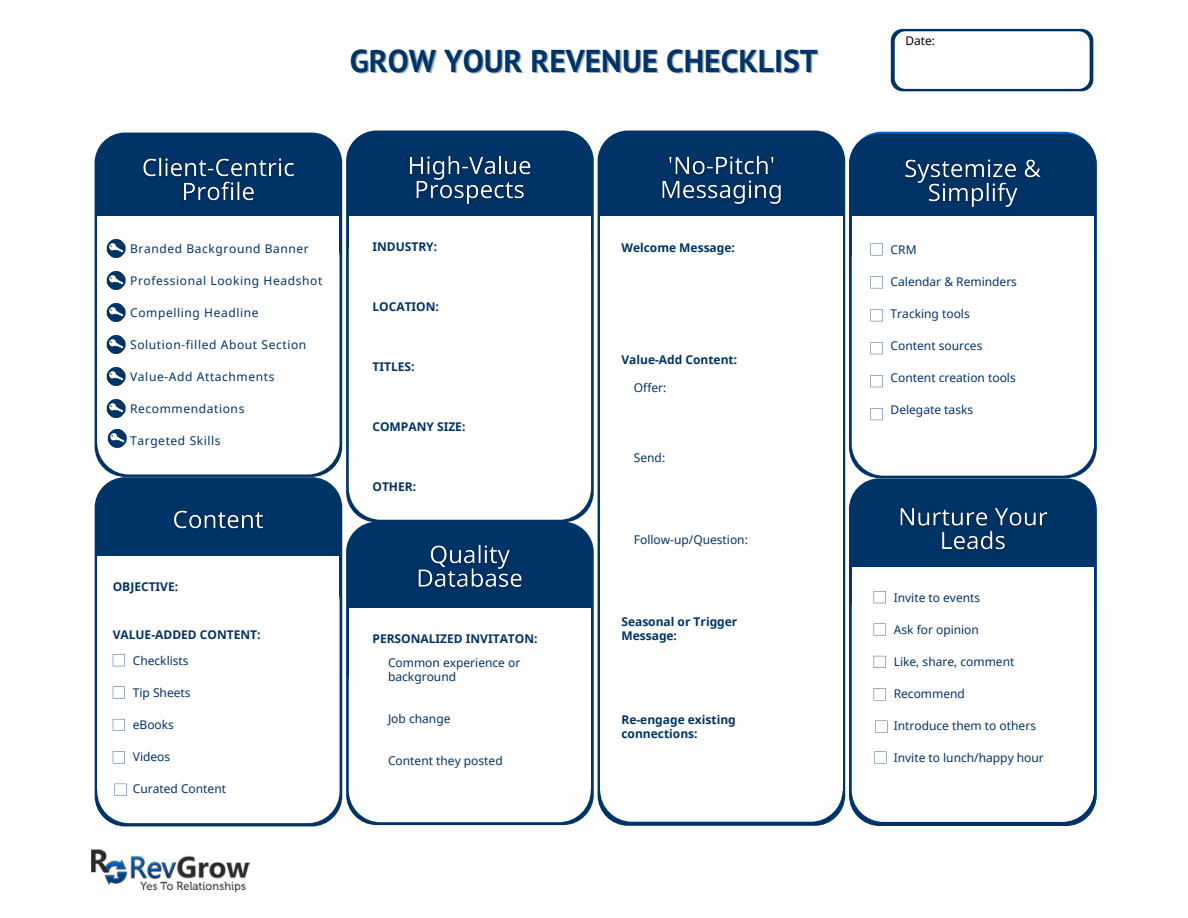
<style>
.page{position:relative;width:1188px;height:918px;background:#fff}
.page>*{position:absolute;margin:0;border:0;box-sizing:border-box;transform-origin:0 0}
.t1{font:700 31.5px "PT Sans";color:#036}
.t2{font:12px/14px "Noto Sans";color:#036}
.t3{font:700 12px/14px "Noto Sans";color:#036}
.t4{font:12px "Noto Sans";letter-spacing:.05em;color:#036}
.t5{font:12px "Noto Sans";color:#000}
</style>
<div class="page">
<div style="left:95px;top:133px;width:247px;height:344px;background:#036;border-radius:30px"></div>
<div style="left:97px;top:226px;width:243px;height:248px;background:#fff;border-radius:32px"></div>
<div style="left:97px;top:216px;width:242px;height:227px;background:#fff"></div>
<img style="left:143px;top:157px;width:151px;height:44px">
<svg style="left:106px;top:239px;width:21px;height:209px"></svg>
<div style="left:95px;top:477px;width:247px;height:349px;background:#036;border-radius:31px"></div>
<div style="left:97px;top:557px;width:242px;height:233px;background:#fff"></div>
<div style="left:97px;top:570px;width:243px;height:253px;background:#fff;border-radius:32px"></div>
<svg style="left:113px;top:654px;width:12px;height:12px"></svg>
<svg style="left:113px;top:751px;width:12px;height:12px"></svg>
<svg style="left:113px;top:719px;width:12px;height:12px"></svg>
<svg style="left:113px;top:687px;width:12px;height:12px"></svg>
<svg style="left:114px;top:784px;width:13px;height:12px"></svg>
<img style="left:174px;top:510px;width:89px;height:20px">
<div style="left:346px;top:131px;width:248px;height:391px;background:#036;border-radius:31px"></div>
<div style="left:349px;top:220px;width:242px;height:300px;background:#fff;border-radius:32px"></div>
<img style="left:409px;top:155px;width:122px;height:49px">
<div style="left:349px;top:216px;width:242px;height:227px;background:#fff"></div>
<div style="left:346px;top:522px;width:248px;height:303px;background:#036;border-radius:30px"></div>
<div style="left:349px;top:648px;width:242px;height:174px;background:#fff;border-radius:32px"></div>
<div style="left:349px;top:608px;width:242px;height:182px;background:#fff"></div>
<img style="left:418px;top:544px;width:104px;height:44px">
<div style="left:598px;top:131px;width:247px;height:695px;background:#036;border-radius:31px"></div>
<div style="left:600px;top:222px;width:243px;height:600px;background:#fff;border-radius:32px"></div>
<div style="left:600px;top:216px;width:243px;height:574px;background:#fff"></div>
<img style="left:662px;top:155px;width:119px;height:50px">
<div style="left:849px;top:134px;width:248px;height:344px;background:#036;border-radius:30px"></div>
<div style="left:852px;top:227px;width:242px;height:249px;background:#fff;border-radius:32px"></div>
<div style="left:852px;top:216px;width:242px;height:227px;background:#fff"></div>
<img style="left:905px;top:159px;width:136px;height:48px">
<div style="left:849px;top:478px;width:248px;height:348px;background:#036;border-radius:30px"></div>
<div style="left:852px;top:575px;width:242px;height:247px;background:#fff;border-radius:32px"></div>
<div style="left:852px;top:568px;width:242px;height:226px;background:#fff"></div>
<img style="left:900px;top:508px;width:148px;height:43px">
<svg style="left:871px;top:243px;width:12px;height:12px"></svg>
<svg style="left:871px;top:342px;width:12px;height:12px"></svg>
<svg style="left:871px;top:309px;width:12px;height:12px"></svg>
<svg style="left:871px;top:276px;width:12px;height:12px"></svg>
<svg style="left:871px;top:375px;width:12px;height:12px"></svg>
<svg style="left:874px;top:591px;width:12px;height:12px"></svg>
<svg style="left:874px;top:688px;width:12px;height:12px"></svg>
<svg style="left:874px;top:656px;width:12px;height:12px"></svg>
<svg style="left:874px;top:623px;width:12px;height:13px"></svg>
<svg style="left:875px;top:721px;width:12px;height:12px"></svg>
<svg style="left:874px;top:751px;width:12px;height:12px"></svg>
<div style="left:891px;top:29px;width:202px;height:62px;background:#036;border-radius:12px"></div>
<div style="left:895px;top:31px;width:195px;height:58px;background:#fff;border-radius:11px"></div>
<img style="left:92px;top:849px;width:157px;height:44px">
<svg style="left:871px;top:408px;width:12px;height:12px"></svg>
<p class="t1" style="left:350px;top:40px;width:469px">GROW YOUR REVENUE CHECKLIST</p>
<p class="t4" style="left:130px;top:241px;width:180px">Branded Background Banner</p>
<p class="t4" style="left:130px;top:273px;width:194px">Professional Looking Headshot</p>
<p class="t4" style="left:130px;top:305px;width:130px">Compelling Headline</p>
<p class="t4" style="left:130px;top:337px;width:178px">Solution-filled About Section</p>
<p class="t4" style="left:130px;top:369px;width:146px">Value-Add Attachments</p>
<p class="t4" style="left:130px;top:401px;width:116px">Recommendations</p>
<p class="t4" style="left:130px;top:433px;width:92px">Targeted Skills</p>
<p class="t3" style="left:113px;top:580px;width:67px">OBJECTIVE:</p>
<p class="t3" style="left:113px;top:628px;width:149px">VALUE-ADDED CONTENT:</p>
<p class="t2" style="left:133px;top:653px;width:57px">Checklists</p>
<p class="t2" style="left:133px;top:685px;width:59px">Tip Sheets</p>
<p class="t2" style="left:133px;top:717px;width:43px">eBooks</p>
<p class="t2" style="left:133px;top:749px;width:39px">Videos</p>
<p class="t2" style="left:133px;top:781px;width:95px">Curated Content</p>
<p class="t3" style="left:372px;top:240px;width:66px">INDUSTRY:</p>
<p class="t3" style="left:372px;top:300px;width:68px">LOCATION:</p>
<p class="t3" style="left:372px;top:360px;width:44px">TITLES:</p>
<p class="t3" style="left:372px;top:420px;width:94px">COMPANY SIZE:</p>
<p class="t3" style="left:372px;top:480px;width:45px">OTHER:</p>
<p class="t3" style="left:372px;top:632px;width:167px">PERSONALIZED INVITATON:</p>
<p class="t2" style="left:388px;top:655px;width:134px">Common experience or background</p>
<p class="t2" style="left:388px;top:711px;width:64px">Job change</p>
<p class="t2" style="left:388px;top:753px;width:116px">Content they posted</p>
<p class="t3" style="left:621px;top:241px;width:115px">Welcome Message:</p>
<p class="t3" style="left:621px;top:353px;width:117px">Value-Add Content:</p>
<p class="t2" style="left:634px;top:381px;width:34px">Offer:</p>
<p class="t2" style="left:634px;top:451px;width:33px">Send:</p>
<p class="t2" style="left:634px;top:533px;width:115px">Follow-up/Question:</p>
<p class="t3" style="left:621px;top:615px;width:117px">Seasonal or Trigger<br>Message:</p>
<p class="t3" style="left:621px;top:713px;width:116px">Re-engage existing connections:</p>
<p class="t5" style="left:905px;top:33px;width:31px">Date:</p>
<p class="t2" style="left:891px;top:242px;width:27px">CRM</p>
<p class="t2" style="left:891px;top:274px;width:128px">Calendar &amp; Reminders</p>
<p class="t2" style="left:891px;top:306px;width:81px">Tracking tools</p>
<p class="t2" style="left:891px;top:338px;width:93px">Content sources</p>
<p class="t2" style="left:891px;top:370px;width:127px">Content creation tools</p>
<p class="t2" style="left:891px;top:402px;width:84px">Delegate tasks</p>
<p class="t2" style="left:894px;top:590px;width:88px">Invite to events</p>
<p class="t2" style="left:894px;top:622px;width:87px">Ask for opinion</p>
<p class="t2" style="left:894px;top:654px;width:122px">Like, share, comment</p>
<p class="t2" style="left:894px;top:686px;width:73px">Recommend</p>
<p class="t2" style="left:894px;top:718px;width:144px">Introduce them to others</p>
<p class="t2" style="left:894px;top:750px;width:152px">Invite to lunch/happy hour</p>
</div>
